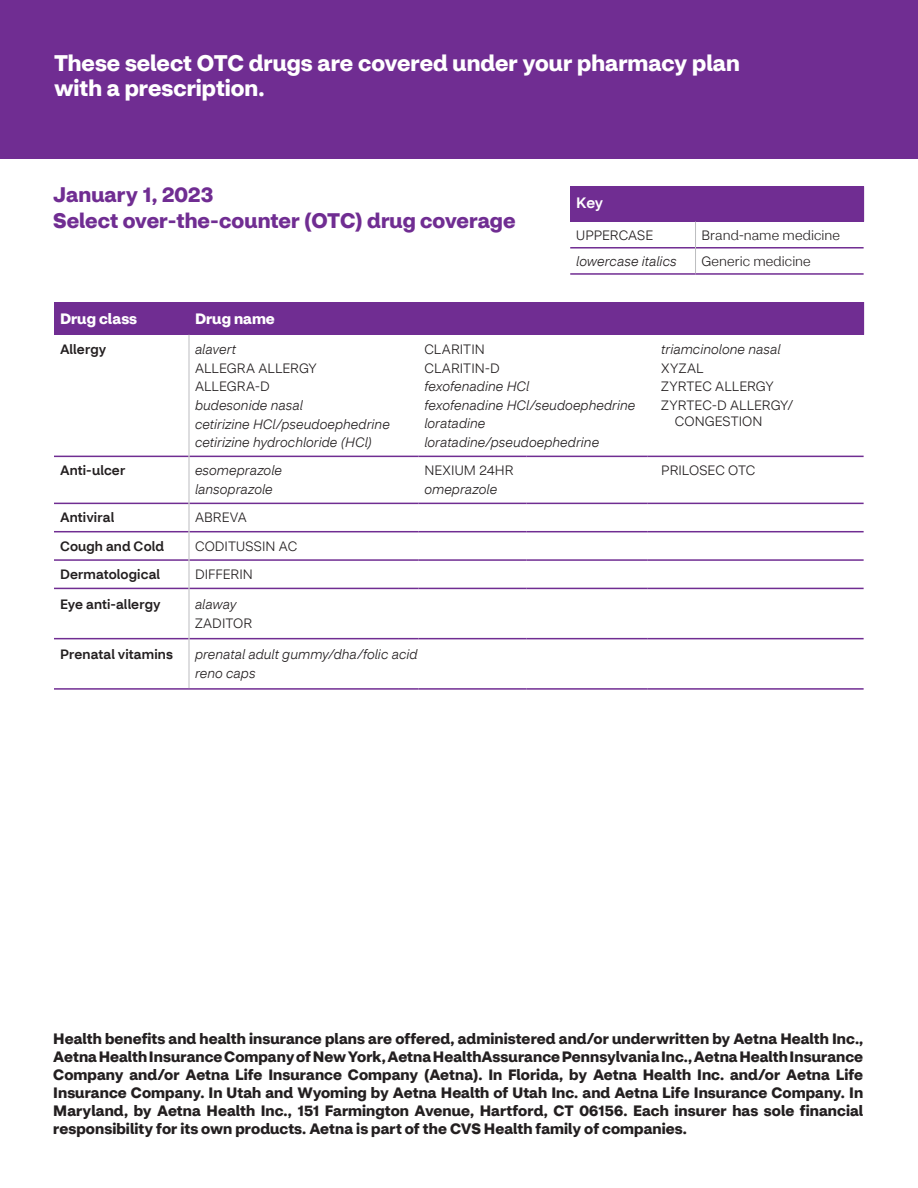
<style>
.page{position:relative;width:918px;height:1188px;background:#fff}
.page>*{position:absolute;margin:0;border:0;box-sizing:border-box;transform-origin:0 0}
.t1{font:700 22.5px/25.5px "CVS Health Sans";color:#fff}
.t2{font:700 21px/25.5px "CVS Health Sans";color:#702d92}
.t3{font:700 15px/18px "CVS Health Sans";letter-spacing:.005em;color:#231f20;text-align:justify}
.t4{font:700 15px "CVS Health Sans";color:#fff}
.t5{font:500 15px "CVS Health Sans";color:#fff}
.t6{font:italic 300 13.5px/18.6px "CVS Health Sans";letter-spacing:.005em;color:#231f20}
.t7{font:300 13.5px/18.6px "CVS Health Sans";letter-spacing:.005em;color:#231f20}
.t8{font:500 13.5px "CVS Health Sans";letter-spacing:.01em;color:#231f20}
.s1{font-style:normal}
.s2{font-style:italic}
</style>
<div class="page">
<div style="left:570px;top:186px;width:294px;height:36px;background:#702d92"></div>
<hr style="left:570px;top:247px;width:125px;height:2px;background:#702d92">
<hr style="left:570px;top:273px;width:126px;height:2px;background:#702d92">
<hr style="left:696px;top:247px;width:168px;height:2px;background:#702d92">
<hr style="left:696px;top:273px;width:168px;height:2px;background:#702d92">
<svg style="left:695px;top:222px;width:1px;height:51px"></svg>
<div style="left:54px;top:302px;width:135px;height:33px;background:#702d92"></div>
<div style="left:189px;top:302px;width:675px;height:33px;background:#702d92"></div>
<hr style="left:54px;top:456px;width:135px;height:1px;background:#702d92">
<hr style="left:54px;top:503px;width:135px;height:1px;background:#702d92">
<hr style="left:54px;top:531px;width:135px;height:1px;background:#702d92">
<hr style="left:54px;top:559px;width:135px;height:2px;background:#702d92">
<hr style="left:54px;top:588px;width:135px;height:1px;background:#702d92">
<hr style="left:54px;top:638px;width:135px;height:1px;background:#702d92">
<hr style="left:54px;top:688px;width:135px;height:2px;background:#702d92">
<hr style="left:189px;top:456px;width:229px;height:1px;background:#702d92">
<hr style="left:418px;top:456px;width:108px;height:1px;background:#702d92">
<hr style="left:526px;top:456px;width:122px;height:1px;background:#702d92">
<hr style="left:648px;top:456px;width:216px;height:1px;background:#702d92">
<hr style="left:189px;top:503px;width:229px;height:1px;background:#702d92">
<hr style="left:418px;top:503px;width:108px;height:1px;background:#702d92">
<hr style="left:526px;top:503px;width:122px;height:1px;background:#702d92">
<hr style="left:648px;top:503px;width:216px;height:1px;background:#702d92">
<hr style="left:189px;top:531px;width:229px;height:1px;background:#702d92">
<hr style="left:418px;top:531px;width:108px;height:1px;background:#702d92">
<hr style="left:526px;top:531px;width:122px;height:1px;background:#702d92">
<hr style="left:648px;top:531px;width:216px;height:1px;background:#702d92">
<hr style="left:189px;top:559px;width:229px;height:2px;background:#702d92">
<hr style="left:418px;top:559px;width:108px;height:2px;background:#702d92">
<hr style="left:526px;top:559px;width:122px;height:2px;background:#702d92">
<hr style="left:648px;top:559px;width:216px;height:2px;background:#702d92">
<hr style="left:189px;top:588px;width:229px;height:1px;background:#702d92">
<hr style="left:418px;top:588px;width:108px;height:1px;background:#702d92">
<hr style="left:526px;top:588px;width:122px;height:1px;background:#702d92">
<hr style="left:648px;top:588px;width:216px;height:1px;background:#702d92">
<hr style="left:189px;top:638px;width:229px;height:1px;background:#702d92">
<hr style="left:418px;top:638px;width:108px;height:1px;background:#702d92">
<hr style="left:526px;top:638px;width:122px;height:1px;background:#702d92">
<hr style="left:648px;top:638px;width:216px;height:1px;background:#702d92">
<hr style="left:189px;top:688px;width:229px;height:2px;background:#702d92">
<hr style="left:418px;top:688px;width:108px;height:2px;background:#702d92">
<hr style="left:526px;top:688px;width:122px;height:2px;background:#702d92">
<hr style="left:648px;top:688px;width:216px;height:2px;background:#702d92">
<hr style="left:189px;top:335px;width:1px;height:121px;background:#bcbdc0">
<hr style="left:189px;top:456px;width:1px;height:47px;background:#bcbdc0">
<svg style="left:189px;top:503px;width:1px;height:85px"></svg>
<hr style="left:189px;top:588px;width:1px;height:51px;background:#bcbdc0">
<hr style="left:189px;top:639px;width:1px;height:49px;background:#bcbdc0">
<div style="left:0;top:0;width:918px;height:158px;background:#702d92"></div>
<p class="t1" style="left:54px;top:50px;width:687px">These select OTC drugs are covered under your pharmacy plan with a prescription.</p>
<h2 class="t2" style="left:53px;top:182px;width:464px">January 1, 2023<br>Select over-the-counter (OTC) drug coverage</h2>
<p class="t5" style="left:576px;top:194px;width:28px">Key</p>
<p class="t7" style="left:576px;top:226px;width:79px">UPPERCASE</p>
<p class="t7" style="left:702px;top:226px;width:140px">Brand-name medicine</p>
<p class="t6" style="left:576px;top:252px;width:102px">lowercase italics</p>
<p class="t7" style="left:702px;top:252px;width:111px">Generic medicine</p>
<p class="t4" style="left:60px;top:309px;width:79px">Drug class</p>
<p class="t4" style="left:195px;top:309px;width:81px">Drug name</p>
<p class="t8" style="left:60px;top:341px;width:48px">Allergy</p>
<p class="t6" style="left:195px;top:340px;width:196px">alavert<br><span class="s1">ALLEGRA ALLERGY<br>ALLEGRA-D<br></span>budesonide nasal<br>cetirizine HCl/pseudoephedrine cetirizine hydrochloride (HCl)</p>
<p class="t6" style="left:424px;top:340px;width:213px"><span class="s1">CLARITIN<br>CLARITIN-D<br></span>fexofenadine HCl<br>fexofenadine HCl/seudoephedrine loratadine loratadine/pseudoephedrine</p>
<p class="t7" style="left:661px;top:340px;width:134px"><span class="s2">triamcinolone nasal<br></span>XYZAL<br>ZYRTEC ALLERGY<br>ZYRTEC-D ALLERGY/</p>
<p class="t7" style="left:675px;top:412px;width:89px">CONGESTION</p>
<p class="t8" style="left:60px;top:462px;width:67px">Anti-ulcer</p>
<p class="t6" style="left:195px;top:462px;width:88px">esomeprazole lansoprazole</p>
<p class="t7" style="left:424px;top:462px;width:91px">NEXIUM 24HR <span class="s2">omeprazole</span></p>
<p class="t7" style="left:661px;top:462px;width:96px">PRILOSEC OTC</p>
<p class="t8" style="left:60px;top:509px;width:56px">Antiviral</p>
<p class="t7" style="left:195px;top:509px;width:53px">ABREVA</p>
<p class="t8" style="left:60px;top:538px;width:106px">Cough and Cold</p>
<p class="t7" style="left:195px;top:537px;width:104px">CODITUSSIN AC</p>
<p class="t8" style="left:60px;top:566px;width:102px">Dermatological</p>
<p class="t7" style="left:195px;top:565px;width:59px">DIFFERIN</p>
<p class="t8" style="left:60px;top:596px;width:102px">Eye anti-allergy</p>
<p class="t7" style="left:195px;top:595px;width:59px"><span class="s2">alaway<br></span>ZADITOR</p>
<p class="t8" style="left:60px;top:646px;width:115px">Prenatal vitamins</p>
<p class="t6" style="left:195px;top:645px;width:224px">prenatal adult gummy/dha/folic acid reno caps</p>
<p class="t3" style="left:53px;top:1030px;width:812px">Health benefits and health insurance plans are offered, administered and/or underwritten by Aetna Health Inc., Aetna Health Insurance Company of New York, Aetna HealthAssurance Pennsylvania Inc., Aetna Health Insurance Company and/or Aetna Life Insurance Company (Aetna). In Florida, by Aetna Health Inc. and/or Aetna Life Insurance Company. In Utah and Wyoming by Aetna Health of Utah Inc. and Aetna Life Insurance Company. In Maryland, by Aetna Health Inc., 151 Farmington Avenue, Hartford, CT 06156. Each insurer has sole financial responsibility for its own products. Aetna is part of the CVS Health family of companies.</p>
</div>
